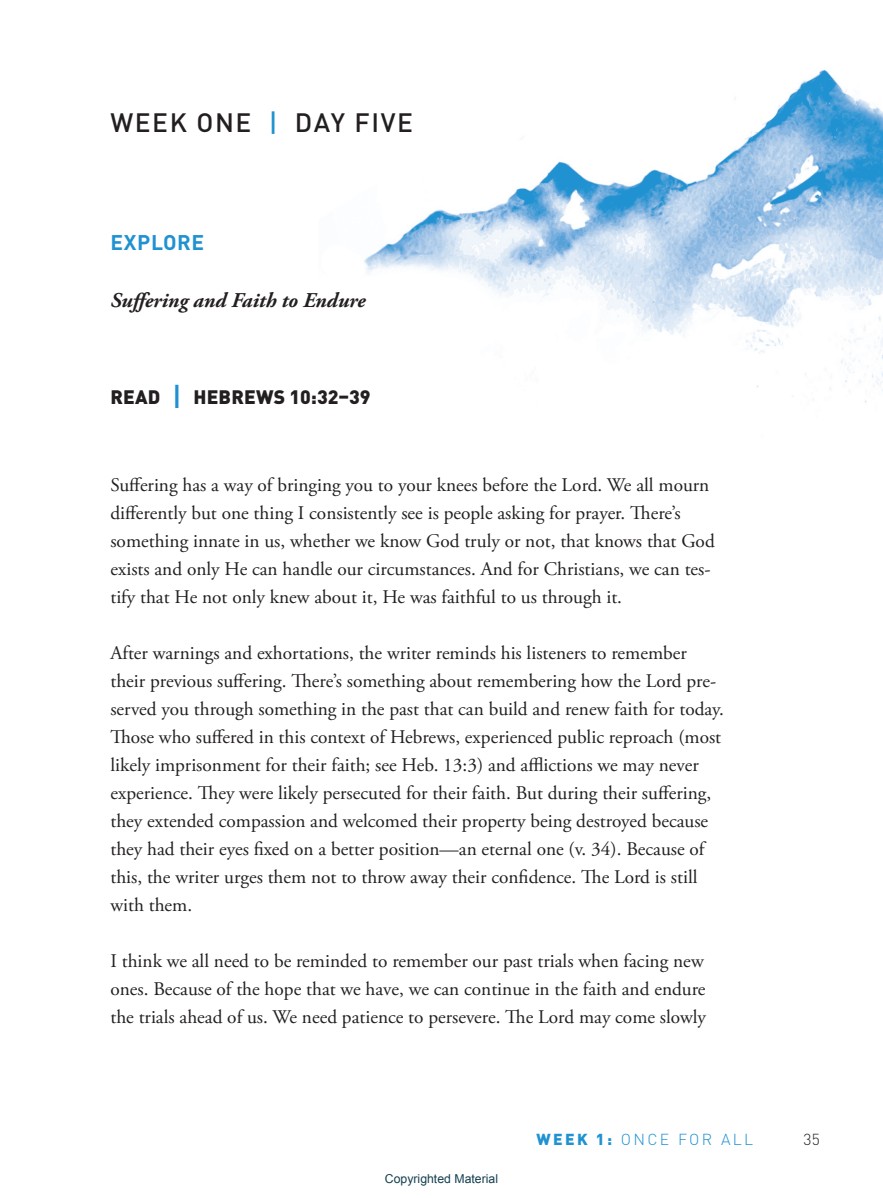
<style>
.page{position:relative;width:883px;height:1198px;background:#fff}
.page>*{position:absolute;margin:0;border:0;box-sizing:border-box;transform-origin:0 0}
.t1{font:500 26.25px "DIN";letter-spacing:.06em;color:#231f20}
.t2{font:italic 700 21px "Adobe Garamond Pro";color:#231f20}
.t3{font:700 21px "DINOT";letter-spacing:.03em;color:#2092d1}
.t4{font:19.25px/28px "Adobe Garamond Pro";color:#231f20}
.t5{font:900 19.25px "DINOT";letter-spacing:.01em;color:#231f20}
.t6{font:300 15.75px "DIN";letter-spacing:.15em;color:#2092d1}
.t7{font:300 15.75px "DIN";color:#231f20}
.t8{font:12.25px "Arial";color:#14404f}
.s1{font-family:"DINOT";color:#2092d1}
.s2{font-size:26.95px;color:#2092d1}
.s3{font-family:"DINOT";font-weight:900}
</style>
<div class="page">
<img style="left:364px;top:69px;width:518px;height:334px">
<h1 class="t1" style="left:110px;top:106px;width:304px">WEEK ONE <span class="s1">|</span> DAY FIVE</h1>
<p class="t3" style="left:110px;top:229px;width:95px">EXPLORE</p>
<p class="t2" style="left:110px;top:288px;width:256px">Suffering and Faith to Endure</p>
<p class="t5" style="left:110px;top:384px;width:261px">READ <span class="s2">|</span> HEBREWS 10:32–39</p>
<p class="t4" style="left:110px;top:471px;width:605px">Suffering has a way of bringing you to your knees before the Lord. We all mourn differently but one thing I consistently see is people asking for prayer. There’s something innate in us, whether we know God truly or not, that knows that God exists and only He can handle our circumstances. And for Christians, we can tes&shy;tify that He not only knew about it, He was faithful to us through it.</p>
<p class="t4" style="left:110px;top:639px;width:614px">After warnings and exhortations, the writer reminds his listeners to remember their previous suffering. There’s something about remembering how the Lord pre&shy;served you through something in the past that can build and renew faith for today.<br>Those who suffered in this context of Hebrews, experienced public reproach (most likely imprisonment for their faith; see Heb. 13:3) and afflictions we may never experience. They were likely persecuted for their faith. But during their suffering, they extended compassion and welcomed their property being destroyed because they had their eyes fixed on a better position—an eternal one (v. 34). Because of this, the writer urges them not to throw away their confidence. The Lord is still with them.</p>
<p class="t4" style="left:110px;top:947px;width:596px;text-align:justify">I think we all need to be reminded to remember our past trials when facing new ones. Because of the hope that we have, we can continue in the faith and endure the trials ahead of us. We need patience to persevere. The Lord may come slowly</p>
<p class="t8" style="left:385px;top:1170px;width:115px">Copyrighted Material</p>
<p class="t6" style="left:536px;top:1128px;width:218px"><span class="s3">WEEK 1:</span> ONCE FOR ALL</p>
<p class="t7" style="left:803px;top:1128px;width:18px">35</p>
</div>
